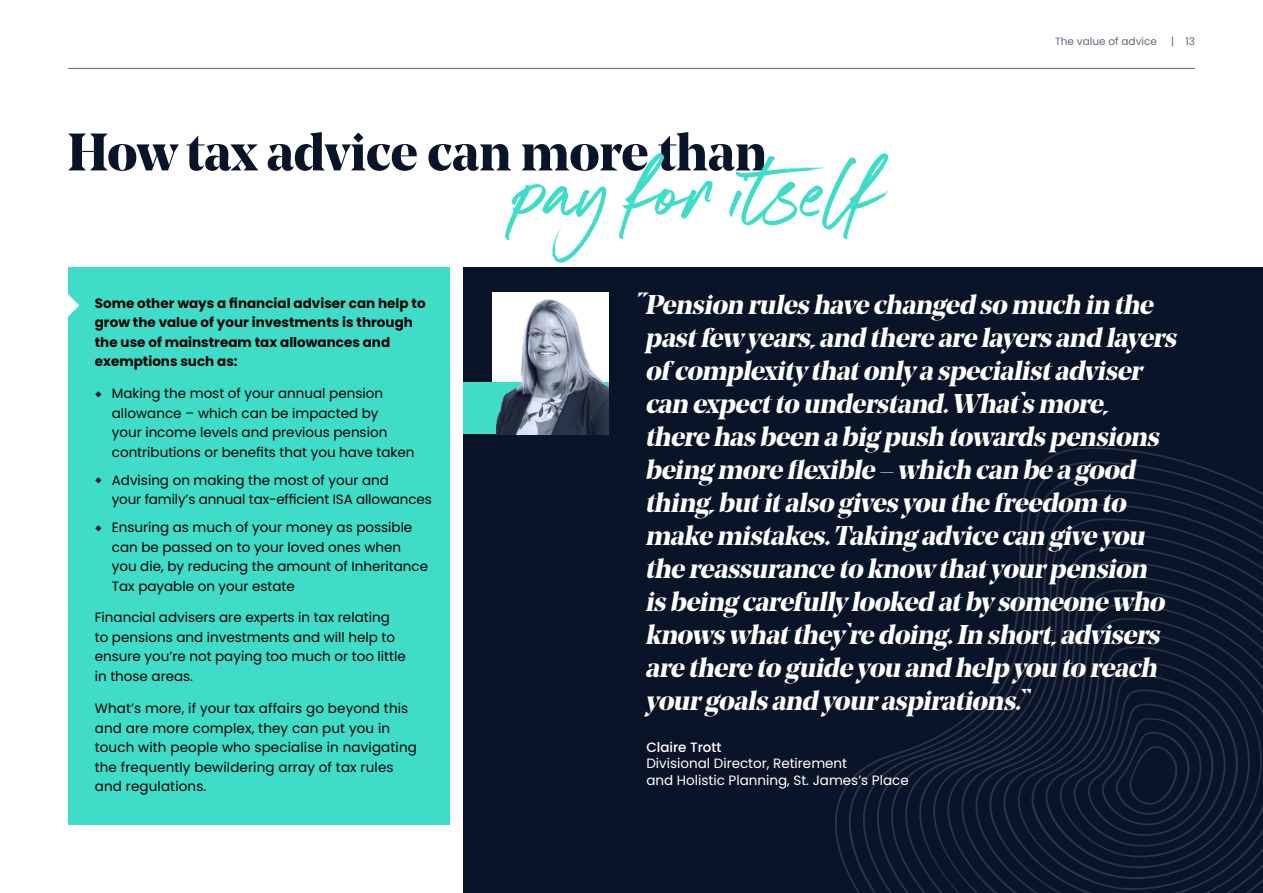
<style>
.page{position:relative;width:1263px;height:893px;background:#fff}
.page>*{position:absolute;margin:0;border:0;box-sizing:border-box;transform-origin:0 0}
.t1{font:105px "South Coast";color:#3fdcc8}
.t2{font:700 52.5px "Noe Display SJP";letter-spacing:-.005em;color:#0a1428}
.t3{font:italic 700 27px/33px "Noe Display SJP";letter-spacing:-.035em;color:#fff}
.t4{font:13.5px/19.5px "Poppins";color:#000}
.t5{font:700 13.5px/19.5px "Poppins";color:#000}
.t6{font:13.5px/16.5px "Poppins";color:#fff}
.t7{font:500 13.5px "Poppins";color:#fff}
.t8{font:10.5px "Poppins";color:#606776}
</style>
<div class="page">
<hr style="left:68px;top:68px;width:1127px;height:1px;background:#606776">
<div style="left:463px;top:268px;width:800px;height:625px;background:#0a1428"></div>
<div style="left:493px;top:293px;width:116px;height:141px;background:#fff"></div>
<svg style="left:835px;top:447px;width:428px;height:446px"></svg>
<div style="left:68px;top:268px;width:381px;height:557px;background:#3fdcc8"></div>
<svg style="left:68px;top:294px;width:11px;height:23px"></svg>
<div style="left:463px;top:383px;width:146px;height:51px;background:#3fdcc8"></div>
<img style="left:496px;top:299px;width:113px;height:135px">
<h2 class="t2" style="left:68px;top:117px;width:701px">How tax advice can more than</h2>
<h1 class="t1" style="left:520px;top:137px;width:366px">pay for itself</h1>
<p class="t8" style="left:1055px;top:35px;width:103px">The value of advice</p>
<p class="t8" style="left:1171px;top:35px;width:25px">| 13</p>
<p class="t5" style="left:95px;top:293px;width:332px">Some other ways a financial adviser can help to grow the value of your investments is through the use of mainstream tax allowances and exemptions such as:</p>
<p class="t4" style="left:112px;top:384px;width:304px">Making the most of your annual pension allowance – which can be impacted by<br>your income levels and previous pension contributions or benefits that you have taken</p>
<p class="t4" style="left:112px;top:470px;width:321px">Advising on making the most of your and<br>your family’s annual tax-efficient ISA allowances</p>
<p class="t4" style="left:112px;top:518px;width:318px">Ensuring as much of your money as possible can be passed on to your loved ones when you die, by reducing the amount of Inheritance Tax payable on your estate</p>
<p class="t4" style="left:95px;top:608px;width:312px">Financial advisers are experts in tax relating to pensions and investments and will help to ensure you’re not paying too much or too little in those areas.</p>
<p class="t4" style="left:95px;top:699px;width:324px">What’s more, if your tax affairs go beyond this and are more complex, they can put you in touch with people who specialise in navigating the frequently bewildering array of tax rules and regulations.</p>
<p class="t3" style="left:645px;top:287px;width:539px;text-indent:-11px">“Pension rules have changed so much in the pastfew years,and there are layers and layers of complexity thatonly a specialistadviser can expectto understand.What’s more, there has been a big push towards pensions being more flexible – which can be a good thing,butitalso gives you the freedom to make mistakes.Taking advice can give you the reassurance to know thatyourpension is being carefully looked atby someone who knows whatthey ’re doing.In short,advisers are there to guide you and help you to reach yourgoals and youraspirations.”</p>
<p class="t7" style="left:646px;top:739px;width:77px">Claire Trott</p>
<p class="t6" style="left:646px;top:755px;width:264px">Divisional Director, Retirement<br>and Holistic Planning, St. James’s Place</p>
</div>
